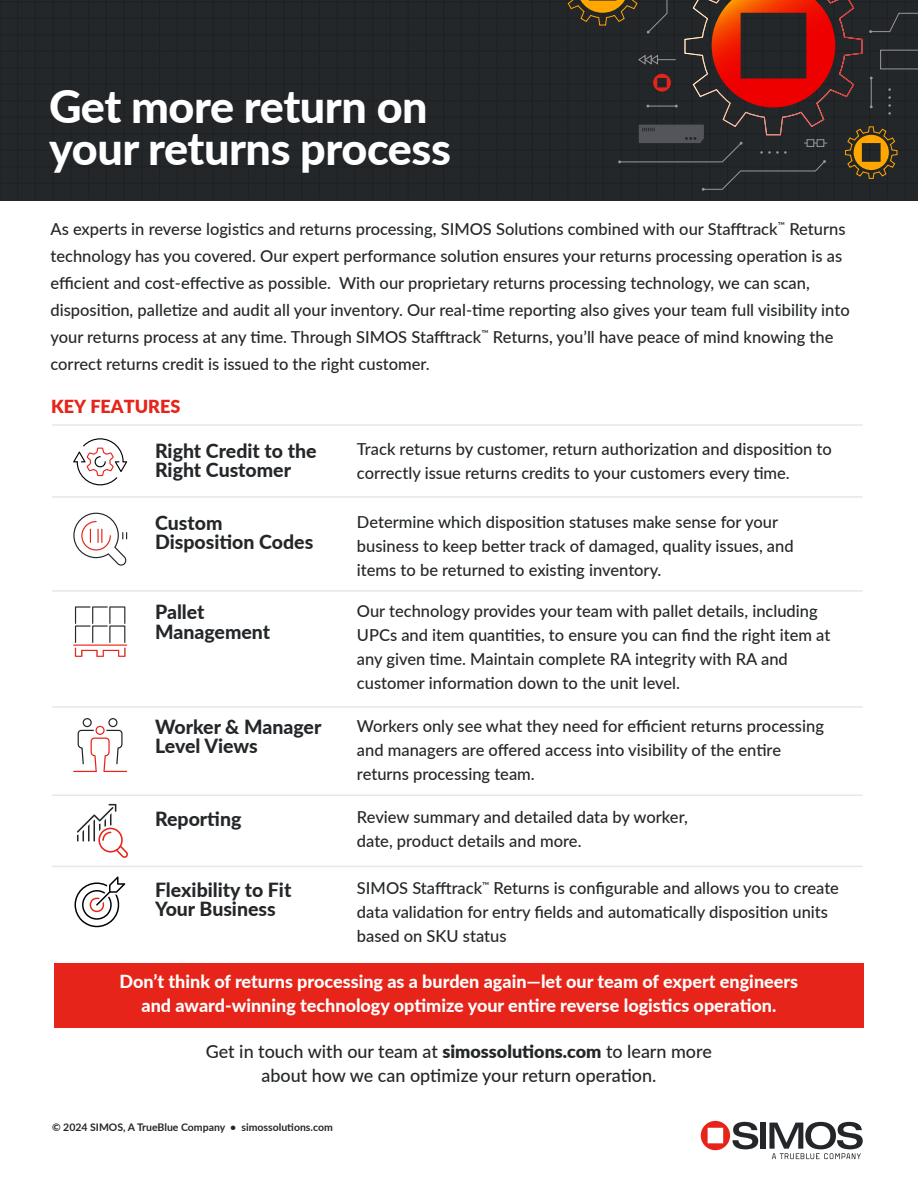
<style>
.page{position:relative;width:918px;height:1188px;background:#fff}
.page>*{position:absolute;margin:0;border:0;box-sizing:border-box;transform-origin:0 0}
.t1{font:800 45px/42px "Lato";letter-spacing:-.01em;color:#fff}
.t2{font:800 19.5px/19.5px "Lato";color:#242729}
.t3{font:800 18px/24px "Lato";color:#fff;text-align:center}
.t4{font:500 18px/24px "Lato";color:#242729;text-align:center}
.t5{font:900 18px "Lato";color:#e72419}
.t6{font:500 16.5px/24px "Lato";color:#242729}
.t7{font:700 10.5px "Lato";color:#242729}
.s1{font-weight:900}
</style>
<div class="page">
<div style="left:761px;top:1123px;width:5px;height:26px;background:#242729"></div>
<svg style="left:701px;top:1121px;width:57px;height:29px"></svg>
<svg style="left:769px;top:1122px;width:94px;height:37px"></svg>
<div style="left:0;top:0;width:918px;height:199px;background:#24272a"></div>
<svg style="left:567px;top:0;width:351px;height:191px"></svg>
<hr style="left:52px;top:496px;width:811px;height:2px;background:#e6e7e8">
<hr style="left:52px;top:424px;width:811px;height:2px;background:#e6e7e8">
<hr style="left:52px;top:590px;width:811px;height:2px;background:#e6e7e8">
<hr style="left:52px;top:706px;width:811px;height:2px;background:#e6e7e8">
<hr style="left:52px;top:794px;width:811px;height:2px;background:#e6e7e8">
<hr style="left:52px;top:866px;width:811px;height:1px;background:#e6e7e8">
<div style="left:54px;top:963px;width:810px;height:64px;background:#e72419"></div>
<svg style="left:75px;top:606px;width:50px;height:51px"></svg>
<hr style="left:73px;top:645px;width:54px;height:1px;background:#e72419">
<svg style="left:73px;top:513px;width:54px;height:53px"></svg>
<svg style="left:73px;top:718px;width:54px;height:54px"></svg>
<svg style="left:74px;top:876px;width:52px;height:52px"></svg>
<svg style="left:73px;top:438px;width:54px;height:47px"></svg>
<svg style="left:77px;top:803px;width:51px;height:55px"></svg>
<h1 class="t1" style="left:49px;top:83px;width:403px">Get more return on your returns process</h1>
<p class="t6" style="left:50px;top:215px;width:801px;line-height:27px">As experts in reverse logistics and returns processing, SIMOS Solutions combined with our Stafftrack<sup>™</sup> Returns technology has you covered. Our expert performance solution ensures your returns processing operation is as efficient and cost-effective as possible. With our proprietary returns processing technology, we can scan, disposition, palletize and audit all your inventory. Our real-time reporting also gives your team full visibility into your returns process at any time. Through SIMOS Stafftrack<sup>™</sup> Returns, you’ll have peace of mind knowing the correct returns credit is issued to the right customer.</p>
<p class="t5" style="left:51px;top:393px;width:131px">KEY FEATURES</p>
<p class="t2" style="left:155px;top:440px;width:163px">Right Credit to the<br>Right Customer</p>
<p class="t2" style="left:155px;top:512px;width:160px">Custom<br>Disposition Codes</p>
<p class="t2" style="left:155px;top:602px;width:117px">Pallet<br>Management</p>
<p class="t2" style="left:155px;top:716px;width:168px">Worker &amp; Manager<br>Level Views</p>
<p class="t2" style="left:155px;top:808px;width:88px">Reporting</p>
<p class="t2" style="left:155px;top:879px;width:138px">Flexibility to Fit<br>Your Business</p>
<p class="t6" style="left:357px;top:437px;width:476px">Track returns by customer, return authorization and disposition to correctly issue returns credits to your customers every time.</p>
<p class="t6" style="left:357px;top:509px;width:438px">Determine which disposition statuses make sense for your business to keep better track of damaged, quality issues, and items to be returned to existing inventory.</p>
<p class="t6" style="left:357px;top:598px;width:475px">Our technology provides your team with pallet details, including UPCs and item quantities, to ensure you can find the right item at any given time. Maintain complete RA integrity with RA and customer information down to the unit level.</p>
<p class="t6" style="left:357px;top:713px;width:469px">Workers only see what they need for efficient returns processing and managers are offered access into visibility of the entire returns processing team.</p>
<p class="t6" style="left:357px;top:805px;width:332px">Review summary and detailed data by worker, date, product details and more.</p>
<p class="t6" style="left:357px;top:875px;width:484px">SIMOS Stafftrack<sup>™</sup> Returns is configurable and allows you to create data validation for entry fields and automatically disposition units based on SKU status</p>
<p class="t3" style="left:119px;top:968px;width:680px">Don’t think of returns processing as a burden again—let our team of expert engineers and award-winning technology optimize your entire reverse logistics operation.</p>
<p class="t4" style="left:206px;top:1039px;width:508px">Get in touch with our team at <span class="s1">simossolutions.com</span> to learn more about how we can optimize your return operation.</p>
<p class="t7" style="left:52px;top:1119px;width:282px">© 2024 SIMOS, A TrueBlue Company • simossolutions.com</p>
</div>
